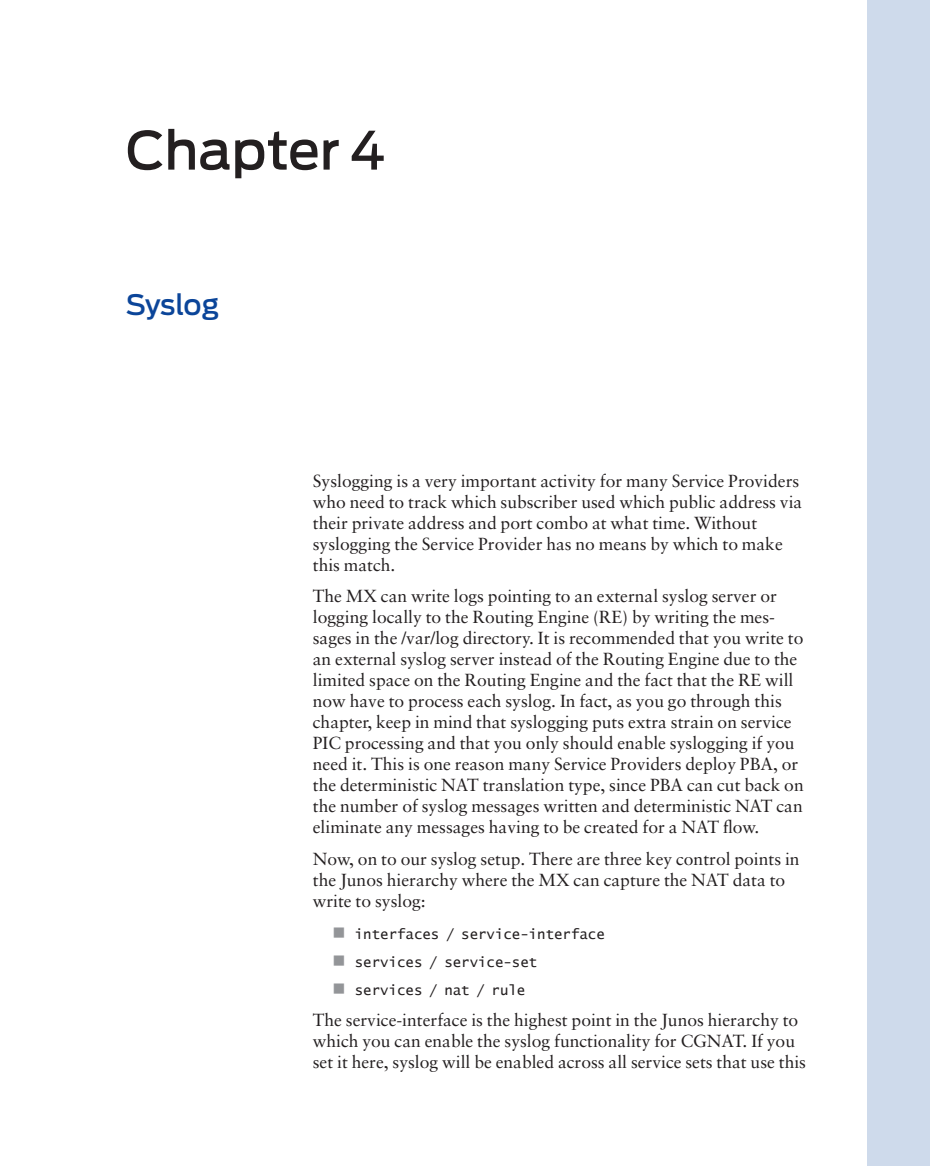
<style>
.page{position:relative;width:930px;height:1166px;background:#fff}
.page>*{position:absolute;margin:0;border:0;box-sizing:border-box;transform-origin:0 0}
.ChapterNumber{font:500 52.5px "Antenna";color:#231f20}
.ChapterTitle{font:500 28px "Antenna";letter-spacing:-.02em;color:#0b4599}
.Body_Text{font:17.5px/21px "Sabon";color:#231f20}
.t1{font:14px "Lucida Sans Typewriter";color:#231f20}
</style>
<div class="page">
<div style="left:867px;top:0;width:62px;height:1166px;background:#cedaeb"></div>
<p class="ChapterNumber" style="left:126px;top:119px;width:261px">Chapter 4</p>
<p class="ChapterTitle" style="left:126px;top:288px;width:95px">Syslog</p>
<p class="Body_Text" style="left:313px;top:470px;width:491px">Syslogging is a very important activity for many Service Providers who need to track which subscriber used which public address via their private address and port combo at what time. Without syslogging the Service Provider has no means by which to make this match.</p>
<p class="Body_Text" style="left:313px;top:585px;width:492px">The MX can write logs pointing to an external syslog server or logging locally to the Routing Engine (RE) by writing the mes&shy;sages in the /var/log directory. It is recommended that you write to an external syslog server instead of the Routing Engine due to the limited space on the Routing Engine and the fact that the RE will now have to process each syslog. In fact, as you go through this chapter, keep in mind that syslogging puts extra strain on service PIC processing and that you only should enable syslogging if you need it. This is one reason many Service Providers deploy PBA, or the deterministic NAT translation type, since PBA can cut back on the number of syslog messages written and deterministic NAT can eliminate any messages having to be created for a NAT flow.</p>
<p class="Body_Text" style="left:313px;top:848px;width:488px">Now, on to our syslog setup. There are three key control points in the Junos hierarchy where the MX can capture the NAT data to write to syslog:</p>
<p class="t1" style="left:355px;top:925px;width:251px">interfaces / service-interface</p>
<p class="t1" style="left:355px;top:953px;width:184px">services / service-set</p>
<p class="t1" style="left:355px;top:981px;width:172px">services / nat / rule</p>
<p class="Body_Text" style="left:313px;top:1009px;width:494px">The service-interface is the highest point in the Junos hierarchy to which you can enable the syslog functionality for CGNAT. If you set it here, syslog will be enabled across all service sets that use this</p>
</div>
